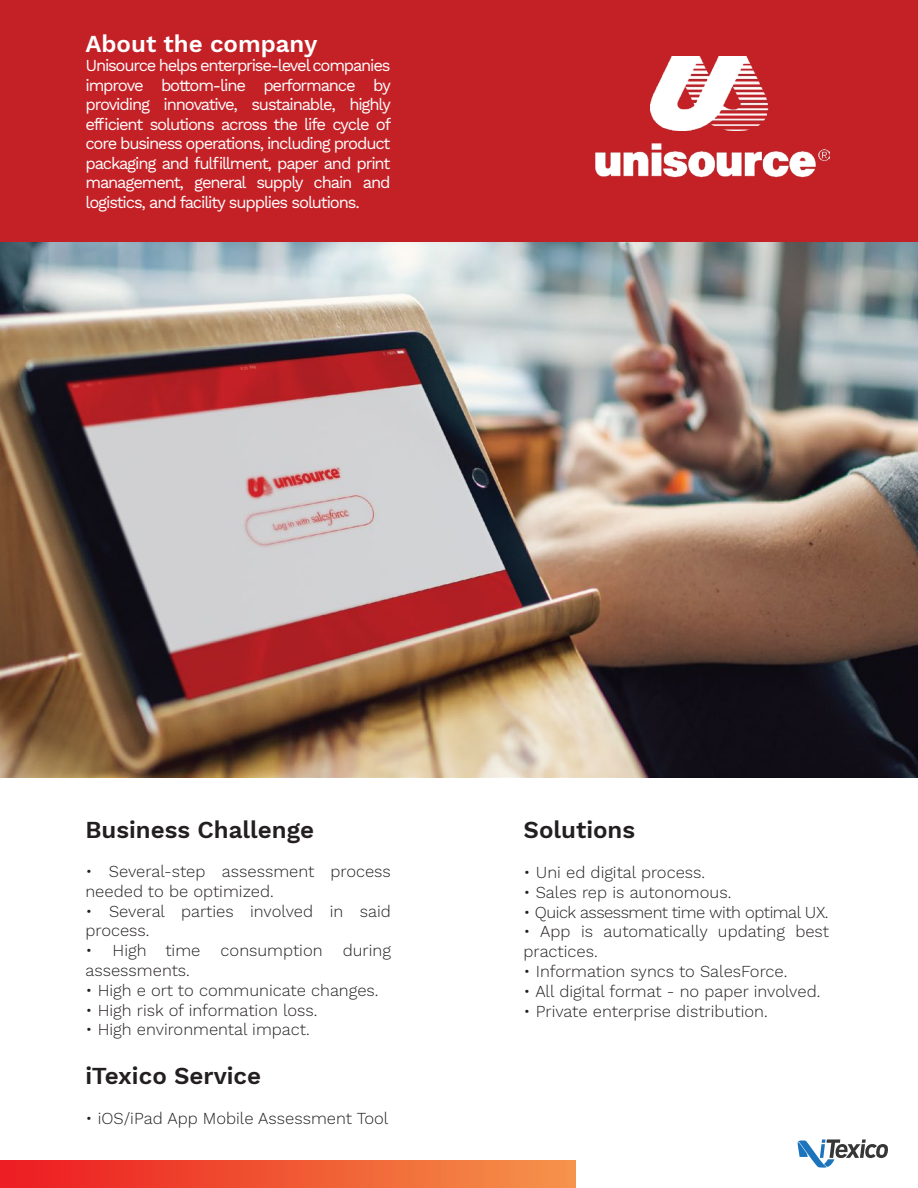
<style>
.page{position:relative;width:918px;height:1188px;background:#fff}
.page>*{position:absolute;margin:0;border:0;box-sizing:border-box;transform-origin:0 0}
.t1{font:600 24px "Work Sans";color:#231f20}
.t2{font:600 24px "Work Sans";color:#fff}
.t3{font:300 16.5px/19.8px "Work Sans";color:#231f20}
.t4{font:16.5px/19.5px "Work Sans";letter-spacing:-.07em;color:#fff;text-align:justify}
.t5{font:300 16.5px "Work Sans";letter-spacing:-.03em;color:#231f20}
</style>
<div class="page">
<svg style="left:798px;top:1139px;width:90px;height:29px"></svg>
<div style="left:0;top:0;width:918px;height:243px;background:#c42127"></div>
<img style="left:1px;top:243px;width:917px;height:534px">
<div style="left:0;top:1160px;width:576px;height:28px;background:linear-gradient(to right,#ec1a20,#f59549)"></div>
<img style="left:595px;top:143px;width:235px;height:35px">
<img style="left:650px;top:57px;width:119px;height:74px">
<h1 class="t2" style="left:85px;top:30px;width:233px">About the company</h1>
<p class="t4" style="left:85px;top:57px;width:307px">Unisource helps enterprise-level companies improve bottom-line performance by providing innovative, sustainable, highly efficient solutions across the life cycle of core business operations, including product packaging and fulfillment, paper and print management, general supply chain and logistics, and facility supplies solutions.</p>
<h1 class="t1" style="left:85px;top:816px;width:230px">Business Challenge</h1>
<p class="t3" style="left:85px;top:862px;width:307px">• Several-step assessment process needed to be optimized.</p>
<p class="t3" style="left:85px;top:902px;width:307px">• Several parties involved in said process.</p>
<p class="t3" style="left:85px;top:941px;width:307px">• High time consumption during assessments.</p>
<p class="t3" style="left:85px;top:981px;width:295px">• High e ort to communicate changes.</p>
<p class="t3" style="left:85px;top:1001px;width:234px">• High risk of information loss.</p>
<p class="t3" style="left:85px;top:1021px;width:226px">• High environmental impact.</p>
<h1 class="t1" style="left:85px;top:1062px;width:177px">iTexico Service</h1>
<p class="t3" style="left:85px;top:1109px;width:304px">• iOS/iPad App Mobile Assessment Tool</p>
<h1 class="t1" style="left:524px;top:816px;width:113px">Solutions</h1>
<p class="t3" style="left:524px;top:863px;width:183px">• Uni ed digital process.</p>
<p class="t3" style="left:524px;top:883px;width:209px">• Sales rep is autonomous.</p>
<p class="t5" style="left:524px;top:902px;width:306px">• Quick assessment time with optimal UX.</p>
<p class="t3" style="left:524px;top:923px;width:307px">• App is automatically updating best practices.</p>
<p class="t3" style="left:524px;top:962px;width:265px">• Information syncs to SalesForce.</p>
<p class="t3" style="left:524px;top:982px;width:298px">• All digital format - no paper involved.</p>
<p class="t3" style="left:524px;top:1002px;width:246px">• Private enterprise distribution.</p>
</div>
